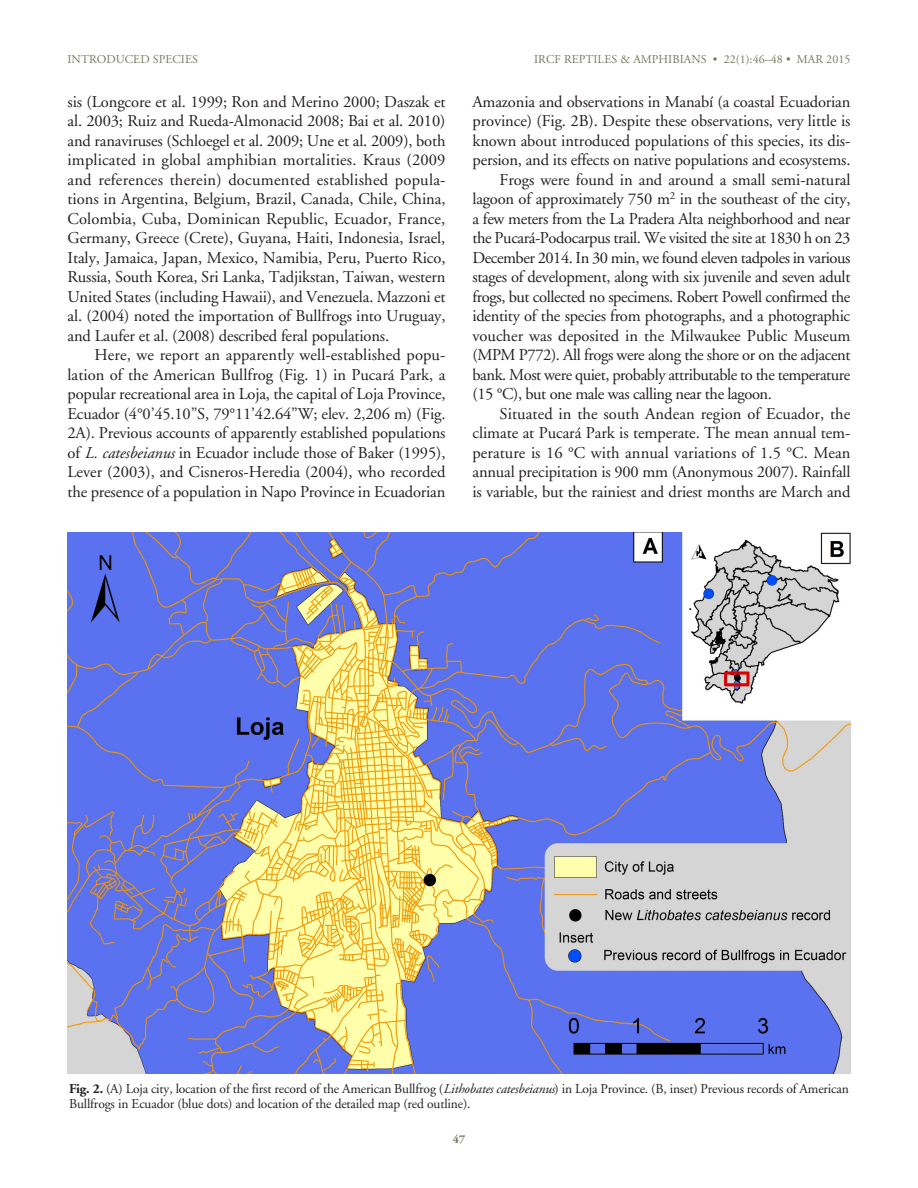
<style>
.page{position:relative;width:918px;height:1188px;background:#fff}
.page>*{position:absolute;margin:0;border:0;box-sizing:border-box;transform-origin:0 0}
.TEXT{font:16.5px/19.5px "Adobe Garamond";letter-spacing:-.01em;color:#231f20;text-align:justify}
.Text__1st_P_drop{font:16.5px/19.5px "Adobe Garamond";letter-spacing:-.01em;color:#231f20;text-align:justify}
.Figure_Caption{font:13.5px/15px "Adobe Garamond";letter-spacing:-.01em;color:#231f20}
.Running_Head_RIGHT{font:12px "Adobe Garamond";letter-spacing:.005em;color:#717a60}
.Running_Head_LEFT{font:12px "Adobe Garamond";letter-spacing:.005em;color:#717a60}
.Running_Head_LEFT-2{font:700 12px "Adobe Garamond";color:#717a60}
.s1{font-style:italic}
.s2{font-weight:700}
</style>
<div class="page">
<img style="left:68px;top:533px;width:782px;height:541px">
<p class="Running_Head_LEFT" style="left:68px;top:53px;width:132px">INTRODUCED SPECIES</p>
<p class="Running_Head_RIGHT" style="left:534px;top:53px;width:318px">IRCF REPTILES &amp; AMPHIBIANS • 22(1):46–48 • MAR 2015</p>
<p class="Text__1st_P_drop" style="left:68px;top:92px;width:380px">sis (Longcore et al. 1999; Ron and Merino 2000; Daszak et al. 2003; Ruiz and Rueda-Almonacid 2008; Bai et al. 2010) and ranaviruses (Schloegel et al. 2009; Une et al. 2009), both implicated in global amphibian mortalities. Kraus (2009 and references therein) documented established popula&shy;tions in Argentina, Belgium, Brazil, Canada, Chile, China, Colombia, Cuba, Dominican Republic, Ecuador, France, Germany, Greece (Crete), Guyana, Haiti, Indonesia, Israel, Italy, Jamaica, Japan, Mexico, Namibia, Peru, Puerto Rico, Russia, South Korea, Sri Lanka, Tadjikstan, Taiwan, western United States (including Hawaii), and Venezuela. Mazzoni et al. (2004) noted the importation of Bullfrogs into Uruguay, and Laufer et al. (2008) described feral populations.</p>
<p class="TEXT" style="left:68px;top:346px;width:380px;text-indent:27px">Here, we report an apparently well-established popu&shy;lation of the American Bullfrog (Fig. 1) in Pucará Park, a popular recreational area in Loja, the capital of Loja Province, Ecuador (4°0’45.10”S, 79°11’42.64”W; elev. 2,206 m) (Fig.<br>2A). Previous accounts of apparently established populations of <span class="s1">L. catesbeianus</span> in Ecuador include those of Baker (1995), Lever (2003), and Cisneros-Heredia (2004), who recorded the presence of a population in Napo Province in Ecuadorian</p>
<p class="TEXT" style="left:472px;top:92px;width:380px">Amazonia and observations in Manabí (a coastal Ecuadorian province) (Fig. 2B). Despite these observations, very little is known about introduced populations of this species, its dis&shy;persion, and its effects on native populations and ecosystems.</p>
<p class="TEXT" style="left:472px;top:170px;width:380px;text-indent:27px">Frogs were found in and around a small semi-natural lagoon of approximately 750 m<sup>2</sup> in the southeast of the city, a few meters from the La Pradera Alta neighborhood and near the Pucará-Podocarpus trail. We visited the site at 1830 h on 23<br>December 2014. In 30 min, we found eleven tadpoles in various stages of development, along with six juvenile and seven adult frogs, but collected no specimens. Robert Powell confirmed the identity of the species from photographs, and a photographic voucher was deposited in the Milwaukee Public Museum (MPM P772). All frogs were along the shore or on the adjacent bank. Most were quiet, probably attributable to the temperature (15 °C), but one male was calling near the lagoon.</p>
<p class="TEXT" style="left:472px;top:404px;width:380px;text-indent:27px">Situated in the south Andean region of Ecuador, the climate at Pucará Park is temperate. The mean annual tem&shy;perature is 16 °C with annual variations of 1.5 °C. Mean annual precipitation is 900 mm (Anonymous 2007). Rainfall is variable, but the rainiest and driest months are March and</p>
<p class="Figure_Caption" style="left:69px;top:1081px;width:781px"><span class="s2">Fig. 2.</span> (A) Loja city, location of the first record of the American Bullfrog (<span class="s1">Lithobates catesbeianus</span>) in Loja Province. (B, inset) Previous records of American<br>Bullfrogs in Ecuador (blue dots) and location of the detailed map (red outline).</p>
<p class="Running_Head_LEFT-2" style="left:453px;top:1132px;width:14px">47</p>
</div>
